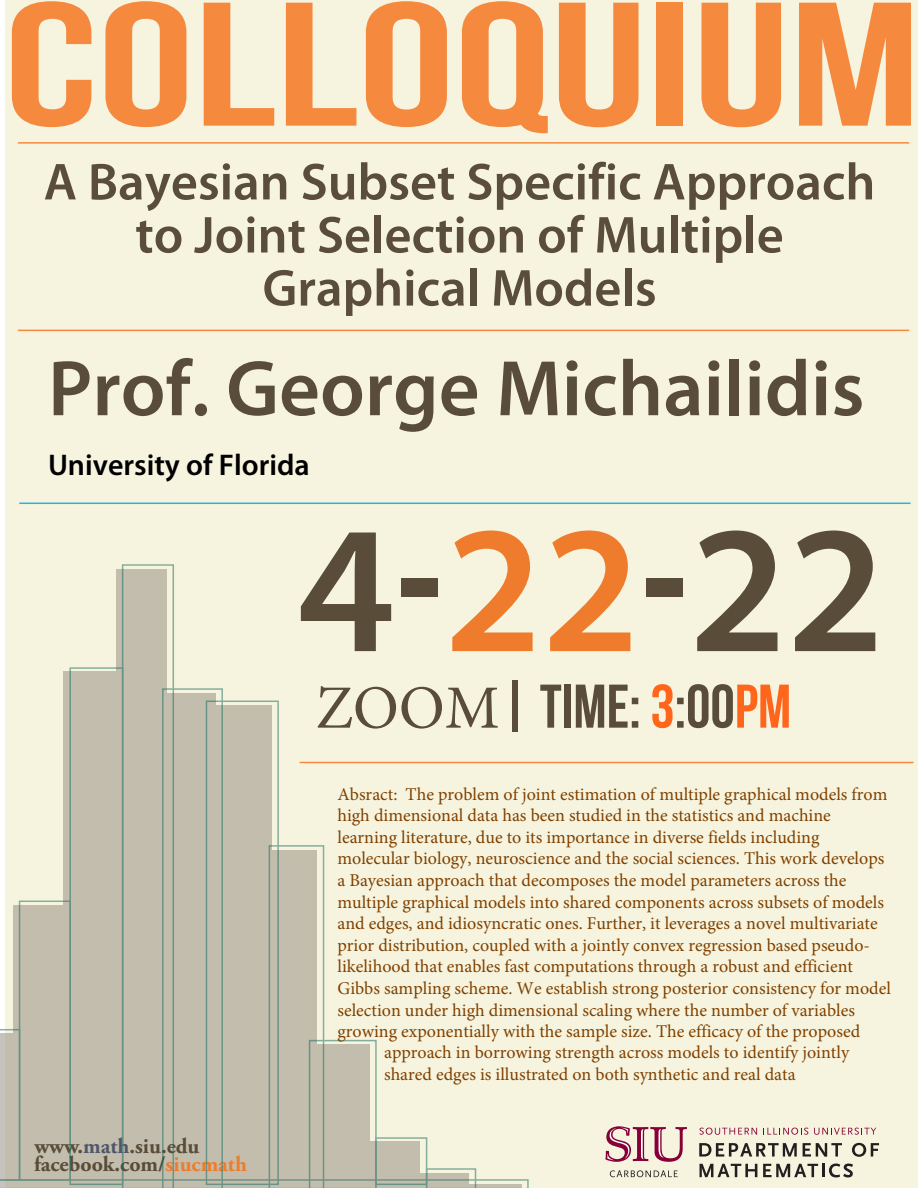
<style>
.page{position:relative;width:918px;height:1188px;background:#fff}
.page>*{position:absolute;margin:0;border:0;box-sizing:border-box;transform-origin:0 0}
.t1{font:600 182.55px "Myriad Pro";color:#594c39}
.t2{font:175.8px "Bebas Neue";color:#f58a3f;scale:1.38 1}
.t3{font:600 79.5px "Myriad Pro";color:#594c39}
.t4{font:61.5px "Bebas Neue";color:#594c39}
.t5{font:600 52.35px/53.1px "Myriad Pro";color:#5a4d3a;text-align:center}
.t6{font:600 30px "Myriad Pro";color:#000}
.t7{font:700 21.9px/18.1px "Adobe Garamond Pro";color:#594c39}
.t8{font:18px/21.6px "Minion Pro";color:#804000}
.s1{font-family:"Bebas Neue";font-weight:400}
.s2{color:#ef7c2d}
.s3{font-family:"Minion Pro"}
.s4{color:#ff661c}
.s5{color:#50576b}
</style>
<div class="page">
<div style="left:5px;top:0;width:913px;height:1188px;background:#f6f4de"></div>
<hr style="left:19px;top:503px;width:892px;height:1px;background:#23b4e3">
<svg style="left:610px;top:1170px;width:68px;height:7px"></svg>
<svg style="left:605px;top:1126px;width:82px;height:36px"></svg>
<svg style="left:699px;top:1128px;width:58px;height:7px"></svg>
<svg style="left:767px;top:1128px;width:41px;height:7px"></svg>
<svg style="left:814px;top:1128px;width:62px;height:7px"></svg>
<svg style="left:699px;top:1143px;width:98px;height:14px"></svg>
<svg style="left:803px;top:1143px;width:39px;height:14px"></svg>
<svg style="left:852px;top:1143px;width:27px;height:14px"></svg>
<svg style="left:700px;top:1164px;width:57px;height:13px"></svg>
<svg style="left:763px;top:1164px;width:90px;height:13px"></svg>
<hr style="left:18px;top:142px;width:891px;height:2px;background:#f58a3f">
<hr style="left:18px;top:330px;width:891px;height:1px;background:#f58a3f">
<svg style="left:0;top:564px;width:529px;height:624px"></svg>
<hr style="left:300px;top:762px;width:614px;height:1px;background:#f58a3f">
<h2 class="t2" style="left:4px;top:-31px;width:666px">COLLOQUIUM</h2>
<h3 class="t5" style="left:44px;top:154px;width:833px">A Bayesian Subset Specific Approach to Joint Selection of Multiple<br>Graphical Models</h3>
<h3 class="t3" style="left:48px;top:338px;width:818px">Prof. George Michailidis</h3>
<h3 class="t6" style="left:48px;top:446px;width:263px">University of Florida</h3>
<h1 class="t1" style="left:297px;top:474px;width:589px">4<span class="s1">-</span><span class="s2">22</span><span class="s1">-</span>22</h1>
<h3 class="t4" style="left:316px;top:673px;width:477px"><span class="s3">ZOOM</span>| TIME: <span class="s4">3</span>:00<span class="s4">PM</span></h3>
<p class="t8" style="left:337px;top:783px;width:555px">Absract: The problem of joint estimation of multiple graphical models from high dimensional data has been studied in the statistics and machine learning literature, due to its importance in diverse fields including molecular biology, neuroscience and the social sciences. This work develops a Bayesian approach that decomposes the model parameters across the multiple graphical models into shared components across subsets of models and edges, and idiosyncratic ones. Further, it leverages a novel multivariate prior distribution, coupled with a jointly convex regression based pseudo&shy;likelihood that enables fast computations through a robust and efficient Gibbs sampling scheme. We establish strong posterior consistency for model selection under high dimensional scaling where the number of variables growing exponentially with the sample size. The efficacy of the proposed</p>
<p class="t7" style="left:34px;top:1137px;width:214px">www.<span class="s5">math</span>.siu.edu facebook.com/<span class="s2">siucmath</span></p>
<p class="t8" style="left:384px;top:1042px;width:467px">approach in borrowing strength across models to identify jointly shared edges is illustrated on both synthetic and real data</p>
</div>
